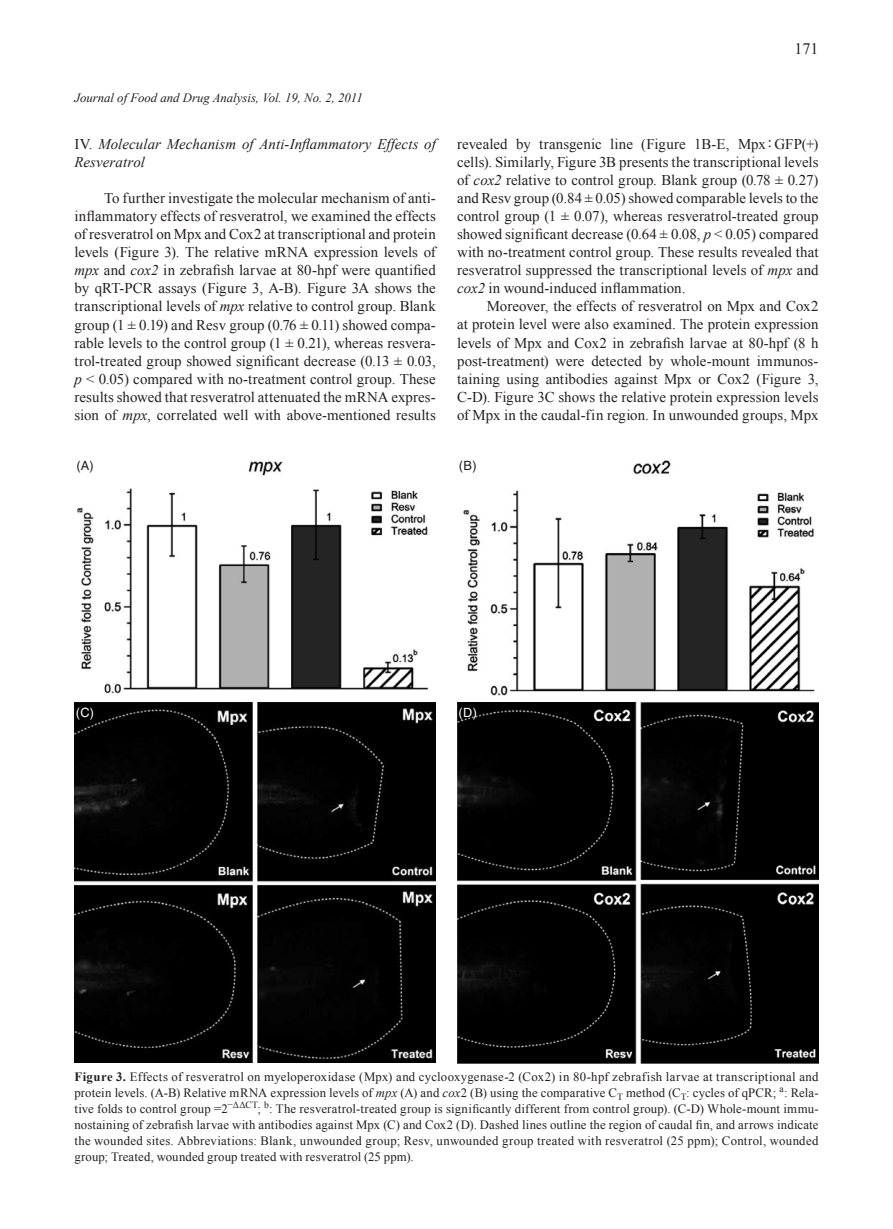
<style>
.page{position:relative;width:893px;height:1229px;background:#fff}
.page>*{position:absolute;margin:0;border:0;box-sizing:border-box;transform-origin:0 0}
.t1{font:15.9px "Times New Roman";color:#231f20}
.t2{font:14.85px/18px "Times New Roman";letter-spacing:.005em;color:#231f20;text-align:justify}
.t3{font:italic 14.85px/18px "Times New Roman";letter-spacing:.005em;color:#231f20}
.t4{font:12.75px/15.9px "Times New Roman";letter-spacing:.01em;color:#231f20;text-align:justify}
.t5{font:italic 12.75px "Times New Roman";color:#231f20}
.t6{font:12.75px "Helvetica";color:#231f20}
.t7{font:12.75px "Helvetica";color:#fff}
.s1{font-style:normal}
.s2{font-style:italic}
.s3{font-family:"P Ming Li U"}
.s4{font-weight:700}
</style>
<div class="page">
<img style="left:77px;top:461px;width:352px;height:233px">
<img style="left:463px;top:460px;width:352px;height:236px">
<img style="left:74px;top:702px;width:362px;height:360px">
<img style="left:457px;top:702px;width:362px;height:361px">
<p class="t5" style="left:74px;top:89px;width:290px">Journal of Food and Drug Analysis, Vol. 19, No. 2, 2011</p>
<p class="t3" style="left:74px;top:135px;width:363px"><span class="s1">IV.</span> Molecular Mechanism of Anti-Inflammatory Effects of<br>Resveratrol</p>
<p class="t2" style="left:74px;top:189px;width:363px;text-indent:30px">To further investigate the molecular mechanism of anti&shy;inflammatory effects of resveratrol, we examined the effects of resveratrol on Mpx and Cox2 at transcriptional and protein levels (Figure 3). The relative mRNA expression levels of <span class="s2">mpx</span> and <span class="s2">cox2</span> in zebrafi sh larvae at 80-hpf were quantified by qRT-PCR assays (Figure 3, A-B). Figure 3A shows the transcriptional levels of <span class="s2">mpx</span> relative to control group. Blank group (1 ± 0.19) and Resv group (0.76 ± 0.11) showed compa&shy;rable levels to the control group (1 ± 0.21), whereas resvera&shy;trol-treated group showed significant decrease (0.13 ± 0.03, <span class="s2">p</span> &lt; 0.05) compared with no-treatment control group. These results showed that resveratrol attenuated the mRNA expres&shy;sion of <span class="s2">mpx</span>, correlated well with above-mentioned results</p>
<p class="t1" style="left:795px;top:38px;width:25px">171</p>
<p class="t2" style="left:457px;top:135px;width:363px">revealed by transgenic line (Figure 1B-E, Mpx<span class="s3">：</span>GFP(+) cells). Similarly, Figure 3B presents the transcriptional levels of <span class="s2">cox2</span> relative to control group. Blank group (0.78 ± 0.27) and Resv group (0.84 ± 0.05) showed comparable levels to the control group (1 ± 0.07), whereas resveratrol-treated group showed significant decrease (0.64 ± 0.08, <span class="s2">p</span> &lt; 0.05) compared with no-treatment control group. These results revealed that resveratrol suppressed the transcriptional levels of <span class="s2">mpx</span> and <span class="s2">cox2</span> in wound-induced inflammation.</p>
<p class="t2" style="left:457px;top:297px;width:363px;text-indent:30px">Moreover, the effects of resveratrol on Mpx and Cox2 at protein level were also examined. The protein expression levels of Mpx and Cox2 in zebrafi sh larvae at 80-hpf (8 h post-treatment) were detected by whole-mount immunos&shy;taining using antibodies against Mpx or Cox2 (Figure 3, C-D). Figure 3C shows the relative protein expression levels of Mpx in the caudal-fin region. In unwounded groups, Mpx</p>
<p class="t6" style="left:76px;top:458px;width:19px">(A)</p>
<p class="t6" style="left:459px;top:458px;width:19px">(B)</p>
<p class="t7" style="left:76px;top:705px;width:20px">(C)</p>
<p class="t7" style="left:459px;top:705px;width:20px">(D)</p>
<p class="t4" style="left:74px;top:1069px;width:746px"><span class="s4">Figure 3.</span> Effects of resveratrol on myeloperoxidase (Mpx) and cyclooxygenase-2 (Cox2) in 80-hpf zebrafish larvae at transcriptional and protein levels. (A-B) Relative mRNA expression levels of <span class="s2">mpx</span> (A) and <span class="s2">cox</span>2 (B) using the comparative C<sub>T</sub> method (C<sub>T</sub>: cycles of qPCR; <sup>a</sup>: Rela&shy;tive folds to control group =2<sup>−ΔΔCT</sup>; <sup>b</sup>: The resveratrol-treated group is significantly different from control group). (C-D) Whole-mount immu&shy;nostaining of zebrafi sh larvae with antibodies against Mpx (C) and Cox2 (D). Dashed lines outline the region of caudal fin, and arrows indicate the wounded sites. Abbreviations: Blank, unwounded group; Resv, unwounded group treated with resveratrol (25 ppm); Control, wounded group; Treated, wounded group treated with resveratrol (25 ppm).</p>
</div>
